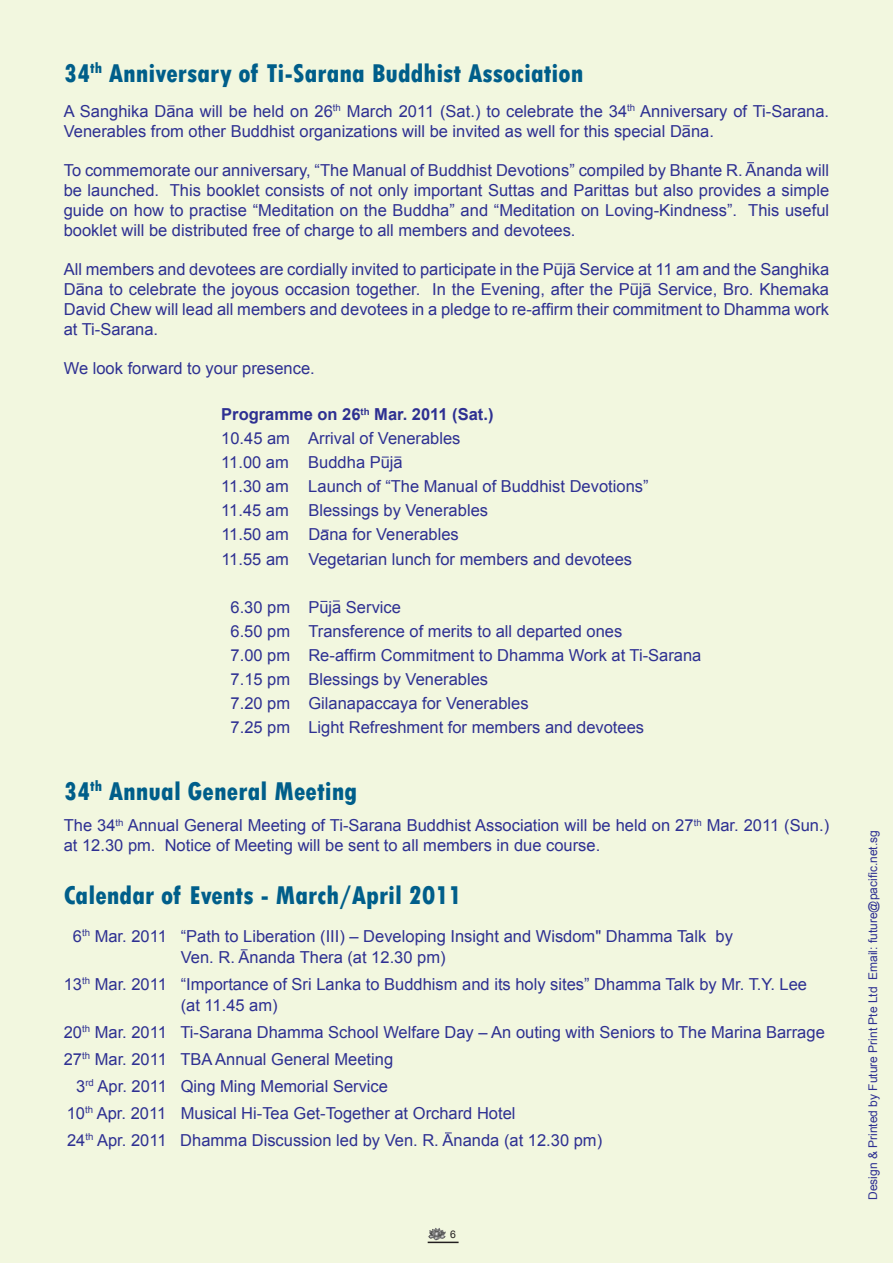
<style>
.page{position:relative;width:893px;height:1263px;background:#f2f7df}
.page>*{position:absolute;margin:0;border:0;box-sizing:border-box;transform-origin:0 0}
.t1{font:800 condensed 27px "Tw Cen";color:#005e8a}
.t2{font:16.5px/24px "Arial";color:#2e3092}
.t3{font:12px "Arial";color:#2e3092}
.t4{font:10.5px "Arial";color:#231f20}
.s1{font-weight:700}
</style>
<div class="page">
<hr style="left:428px;top:1241px;width:31px;height:2px;background:#231f20">
<svg style="left:428px;top:1229px;width:7px;height:10px"></svg>
<h1 class="t1" style="left:64px;top:58px;width:521px">34<sup>th</sup> Anniversary of Ti-Sarana Buddhist Association</h1>
<p class="t2" style="left:64px;top:101px;width:767px;line-height:19.8px">A Sanghika Dana will be held on 26<sup>th</sup> March 2011 (Sat.) to celebrate the 34<sup>th</sup> Anniversary of Ti-Sarana.<br>Venerables from other Buddhist organizations will be invited as well for this special Dana.</p>
<p class="t2" style="left:64px;top:161px;width:767px;line-height:19.8px;text-align:justify">To commemorate our anniversary, “The Manual of Buddhist Devotions” compiled by Bhante R. Ananda will be launched. This booklet consists of not only important Suttas and Parittas but also provides a simple guide on how to practise “Meditation on the Buddha” and “Meditation on Loving-Kindness”. This useful booklet will be distributed free of charge to all members and devotees.</p>
<p class="t2" style="left:64px;top:260px;width:767px;line-height:19.8px;text-align:justify">All members and devotees are cordially invited to participate in the Puja Service at 11 am and the Sanghika Dana to celebrate the joyous occasion together. In the Evening, after the Puja Service, Bro. Khemaka David Chew will lead all members and devotees in a pledge to re-affirm their commitment to Dhamma work at Ti-Sarana.</p>
<p class="t2" style="left:64px;top:357px;width:252px">We look forward to your presence.</p>
<p class="t2" style="left:221px;top:403px;width:429px"><span class="s1">Programme on 26</span><sup>th</sup> <span class="s1">Mar. 2011 (Sat.)<br></span>10.45 am Arrival of Venerables<br>11.00 am Buddha Puja<br>11.30 am Launch of “The Manual of Buddhist Devotions” 11.45 am Blessings by Venerables<br>11.50 am Dana for Venerables<br>11.55 am Vegetarian lunch for members and devotees</p>
<p class="t2" style="left:231px;top:595px;width:472px">6.30 pm Puja Service<br>6.50 pm Transference of merits to all departed ones<br>7.00 pm Re-affirm Commitment to Dhamma Work at Ti-Sarana 7.15 pm Blessings by Venerables<br>7.20 pm Gilanapaccaya for Venerables<br>7.25 pm Light Refreshment for members and devotees</p>
<h1 class="t1" style="left:64px;top:775px;width:295px">34<sup>th</sup> Annual General Meeting</h1>
<p class="t2" style="left:64px;top:816px;width:767px;line-height:19.8px">The 34<sup>th</sup> Annual General Meeting of Ti-Sarana Buddhist Association will be held on 27<sup>th</sup> Mar. 2011 (Sun.) at 12.30 pm. Notice of Meeting will be sent to all members in due course.</p>
<h1 class="t1" style="left:64px;top:879px;width:399px">Calendar of Events - March/April 2011</h1>
<p class="t2" style="left:181px;top:926px;width:554px;line-height:21px;text-indent:-108px">6<sup>th</sup> Mar. 2011 “Path to Liberation (III) – Developing Insight and Wisdom" Dhamma Talk by<br>Ven. R. Ananda Thera (at 12.30 pm)</p>
<p class="t2" style="left:181px;top:974px;width:628px;line-height:21px;text-indent:-117px">13<sup>th</sup> Mar. 2011 “Importance of Sri Lanka to Buddhism and its holy sites” Dhamma Talk by Mr. T.Y. Lee (at 11.45 am)</p>
<p class="t2" style="left:64px;top:1020px;width:762px">20<sup>th</sup> Mar. 2011 Ti-Sarana Dhamma School Welfare Day – An outing with Seniors to The Marina Barrage</p>
<p class="t2" style="left:64px;top:1047px;width:331px">27<sup>th</sup> Mar. 2011 TBA Annual General Meeting</p>
<p class="t2" style="left:76px;top:1074px;width:313px">3<sup>rd</sup> Apr. 2011 Qing Ming Memorial Service</p>
<p class="t2" style="left:67px;top:1101px;width:450px">10<sup>th</sup> Apr. 2011 Musical Hi-Tea Get-Together at Orchard Hotel</p>
<p class="t2" style="left:67px;top:1128px;width:537px">24<sup>th</sup> Apr. 2011 Dhamma Discussion led by Ven. R. Ananda (at 12.30 pm)</p>
<p class="t4" style="left:450px;top:1227px;width:7px">6</p>
<p class="t3" style="left:865px;top:1200px;width:371px;rotate:-90deg">Design &amp; Printed by Future Print Pte Ltd Email: future@pacific.net.sg</p>
</div>
